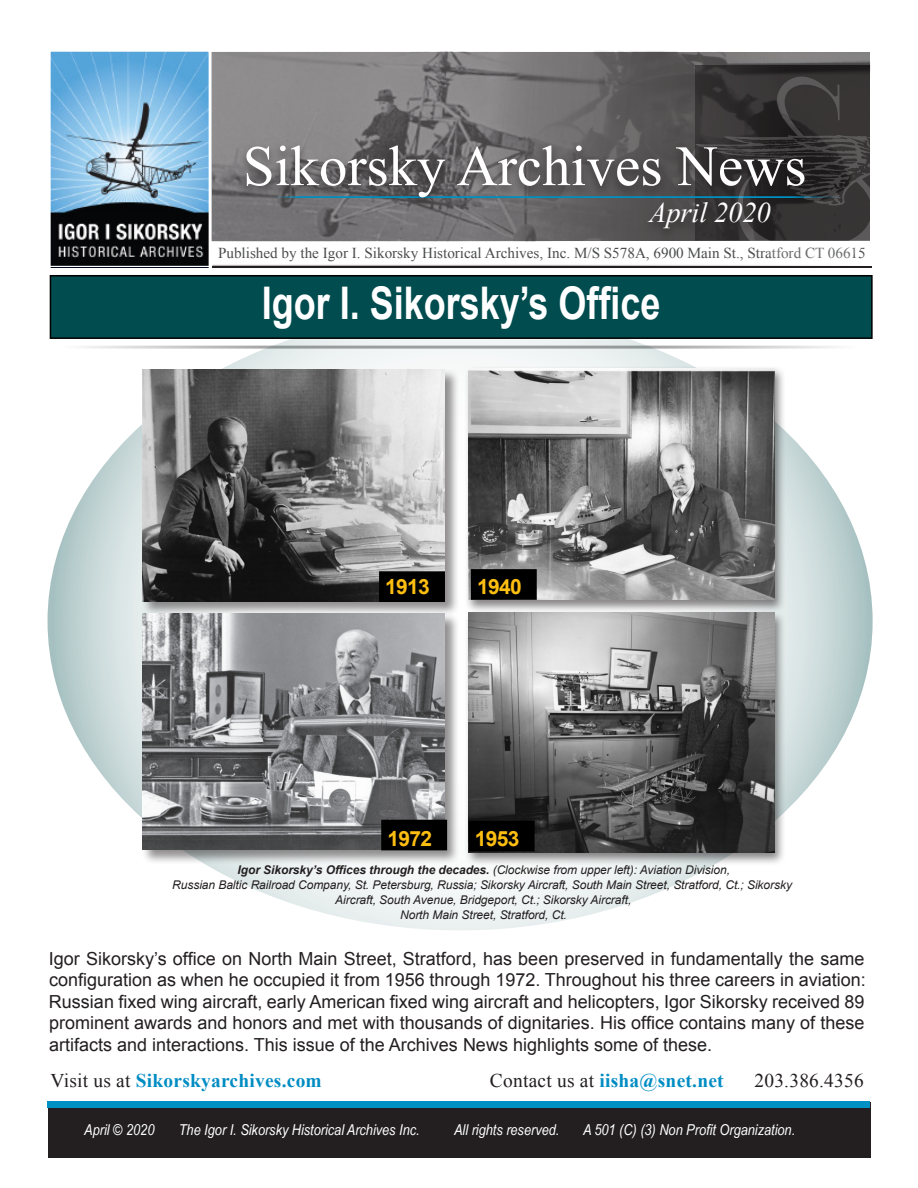
<style>
.page{position:relative;width:918px;height:1188px;background:#fff}
.page>*{position:absolute;margin:0;border:0;box-sizing:border-box;transform-origin:0 0}
.t1{font:57px "Times New Roman";color:#fff}
.t2{font:700 45px "Arial";color:#fff;scale:.8 1}
.t3{font:italic 28.5px "Times New Roman";letter-spacing:-.005em;color:#fff}
.t4{font:700 21px "Arial";letter-spacing:-.035em;color:#fdbe12}
.t5{font:700 19.35px "Times New Roman";letter-spacing:.01em;color:#008cc3}
.t6{font:19.35px "Times New Roman";letter-spacing:.01em;color:#231f20}
.t7{font:18px/21.6px "Arial";color:#231f20;text-align:justify}
.t8{font:15.15px "Times New Roman";color:#4b4c4d}
.t9{font:italic 15px "Arial Narrow";color:#fff;scale:1.04 1}
.t10{font:italic 12px/15px "Arial";letter-spacing:-.005em;color:#231f20;text-align:center}
.s1{font-weight:700}
.s2{font-weight:400;color:#231f20}
</style>
<div class="page">
<img style="left:212px;top:52px;width:289px;height:189px">
<img style="left:501px;top:51px;width:369px;height:190px">
<div style="left:48px;top:1103px;width:822px;height:55px;background:#231f20"></div>
<div style="left:48px;top:1101px;width:822px;height:7px;background:#0091c4"></div>
<svg style="left:696px;top:75px;width:174px;height:166px;background:#393636"></svg>
<img style="left:52px;top:53px;width:156px;height:213px">
<div style="left:48px;top:49px;width:164px;height:224px;border:3px solid #fff"></div>
<div style="left:641px;top:201px;width:138px;height:42px;background:#231f20;opacity:.75"></div>
<div style="left:237px;top:142px;width:577px;height:69px;background:#231f20;opacity:.4"></div>
<hr style="left:212px;top:266px;width:660px;height:2px;background:#231f20">
<svg style="left:48px;top:312px;width:825px;height:618px"></svg>
<div style="left:50px;top:275px;width:823px;height:64px;background:#014c4e;border:2px solid #000"></div>
<div style="left:212px;top:265px;width:658px;height:3px;border:2px solid #231f20"></div>
<hr style="left:60px;top:346px;width:797px;height:3px;background:#000">
<div style="left:141px;top:368px;width:319px;height:248px;background:#231f20;opacity:.5"></div>
<img style="left:143px;top:369px;width:302px;height:232px">
<div style="left:141px;top:612px;width:319px;height:253px;background:#231f20;opacity:.5"></div>
<img style="left:143px;top:614px;width:302px;height:236px">
<div style="left:464px;top:366px;width:322px;height:247px;background:#231f20;opacity:.55"></div>
<img style="left:469px;top:368px;width:305px;height:231px">
<div style="left:464px;top:610px;width:322px;height:257px;background:#231f20;opacity:.55"></div>
<img style="left:469px;top:612px;width:305px;height:240px">
<div style="left:379px;top:571px;width:66px;height:31px;background:#000;border:2px solid #000"></div>
<div style="left:381px;top:820px;width:66px;height:30px;background:#000"></div>
<div style="left:471px;top:569px;width:66px;height:31px;background:#000;border:2px solid #000"></div>
<div style="left:469px;top:821px;width:66px;height:30px;background:#000"></div>
<h1 class="t1" style="left:243px;top:128px;width:565px">Sikorsky Archives News</h1>
<h3 class="t3" style="left:649px;top:193px;width:123px">April 2020</h3>
<p class="t8" style="left:218px;top:242px;width:649px">Published by the Igor I. Sikorsky Historical Archives, Inc. M/S S578A, 6900 Main St., Stratford CT 06615</p>
<p class="t2" style="left:262px;top:273px;width:500px">Igor I. Sikorsky’s Office</p>
<p class="t4" style="left:385px;top:573px;width:46px">1913</p>
<p class="t4" style="left:477px;top:573px;width:46px">1940</p>
<p class="t4" style="left:475px;top:825px;width:46px">1953</p>
<p class="t10" style="left:172px;top:862px;width:621px"><span class="s1">Igor Sikorsky’s Offices through the decades.</span> (Clockwise from upper left): Aviation Division,<br>Russian Baltic Railroad Company, St. Petersburg, Russia; Sikorsky Aircraft, South Main Street, Stratford, Ct.; Sikorsky Aircraft, South Avenue, Bridgeport, Ct.; Sikorsky Aircraft,<br>North Main Street, Stratford, Ct.</p>
<p class="t4" style="left:387px;top:825px;width:46px">1972</p>
<p class="t7" style="left:49px;top:948px;width:818px">Igor Sikorsky’s office on North Main Street, Stratford, has been preserved in fundamentally the same configuration as when he occupied it from 1956 through 1972. Throughout his three careers in aviation:<br>Russian fixed wing aircraft, early American fixed wing aircraft and helicopters, Igor Sikorsky received 89 prominent awards and honors and met with thousands of dignitaries. His office contains many of these artifacts and interactions. This issue of the Archives News highlights some of these.</p>
<p class="t5" style="left:51px;top:1067px;width:273px"><span class="s2">Visit us at</span> Sikorskyarchives.com</p>
<p class="t5" style="left:490px;top:1067px;width:235px"><span class="s2">Contact us at</span> iisha@snet.net</p>
<p class="t6" style="left:754px;top:1067px;width:111px">203.386.4356</p>
<p class="t9" style="left:84px;top:1119px;width:69px">April © 2020</p>
<p class="t9" style="left:179px;top:1119px;width:233px">The Igor I. Sikorsky Historical Archives Inc.</p>
<p class="t9" style="left:454px;top:1119px;width:103px">All rights reserved.</p>
<p class="t9" style="left:583px;top:1119px;width:205px">A 501 (C) (3) Non Profit Organization.</p>
</div>
